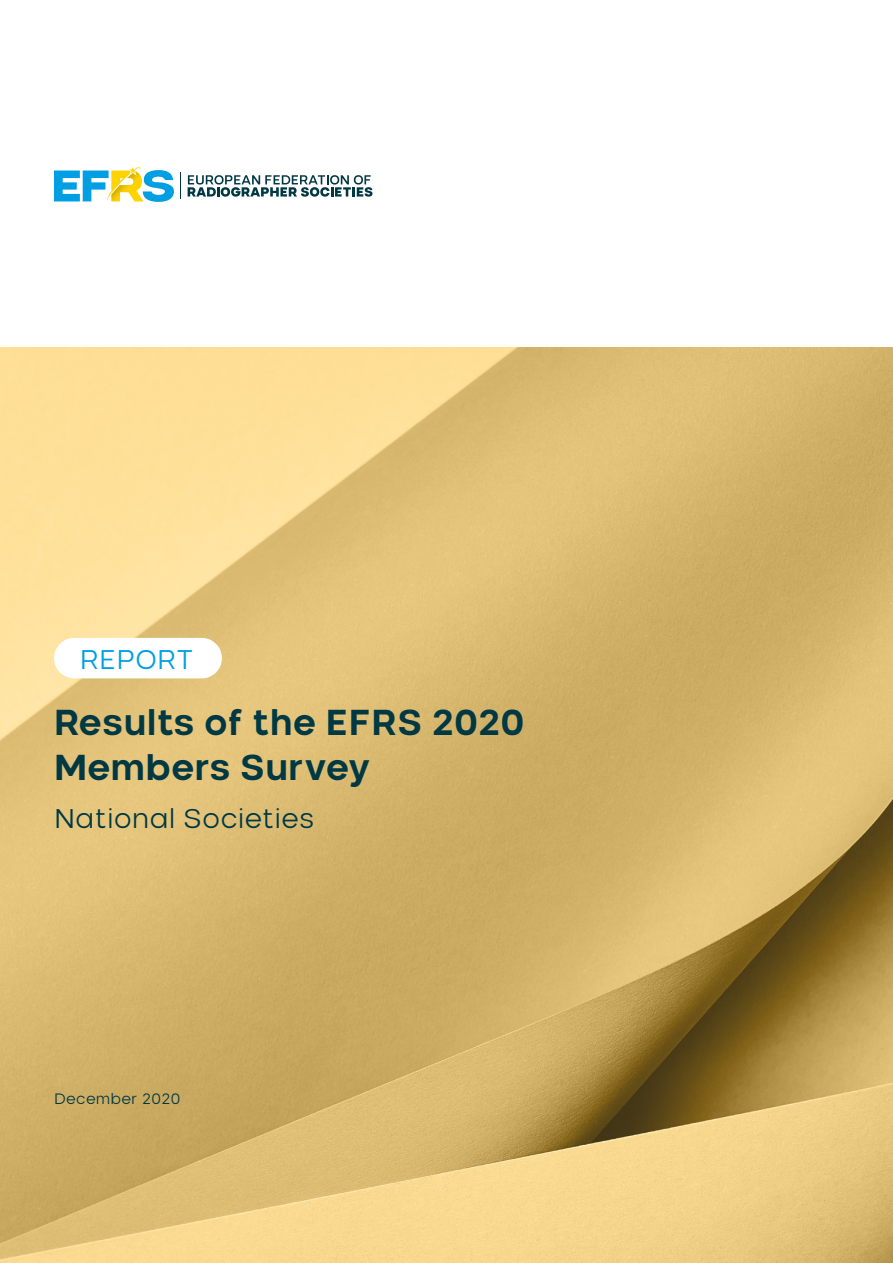
<style>
.page{position:relative;width:893px;height:1263px;background:#fff}
.page>*{position:absolute;margin:0;border:0;box-sizing:border-box;transform-origin:0 0}
.t1{font:700 36px/45px "Nominee";letter-spacing:-.015em;color:#003843}
.t2{font:300 27px "Nominee";letter-spacing:-.02em;color:#003843}
.t3{font:300 27px "Nominee";letter-spacing:-.025em;color:#009fe3}
.t4{font:300 15px "Nominee";letter-spacing:-.025em;color:#003843}
</style>
<div class="page">
<img style="left:0;top:347px;width:893px;height:916px">
<svg style="left:180px;top:173px;width:1px;height:26px"></svg>
<svg style="left:54px;top:167px;width:120px;height:35px"></svg>
<svg style="left:188px;top:175px;width:184px;height:22px"></svg>
<div style="left:54px;top:638px;width:168px;height:40px;background:#fff;border-radius:20px"></div>
<p class="t3" style="left:80px;top:643px;width:117px">REPORT</p>
<p class="t1" style="left:54px;top:699px;width:472px">Results of the EFRS 2020<br>Members Survey</p>
<p class="t2" style="left:54px;top:802px;width:262px">National Societies</p>
<p class="t4" style="left:54px;top:1090px;width:128px">December 2020</p>
</div>
